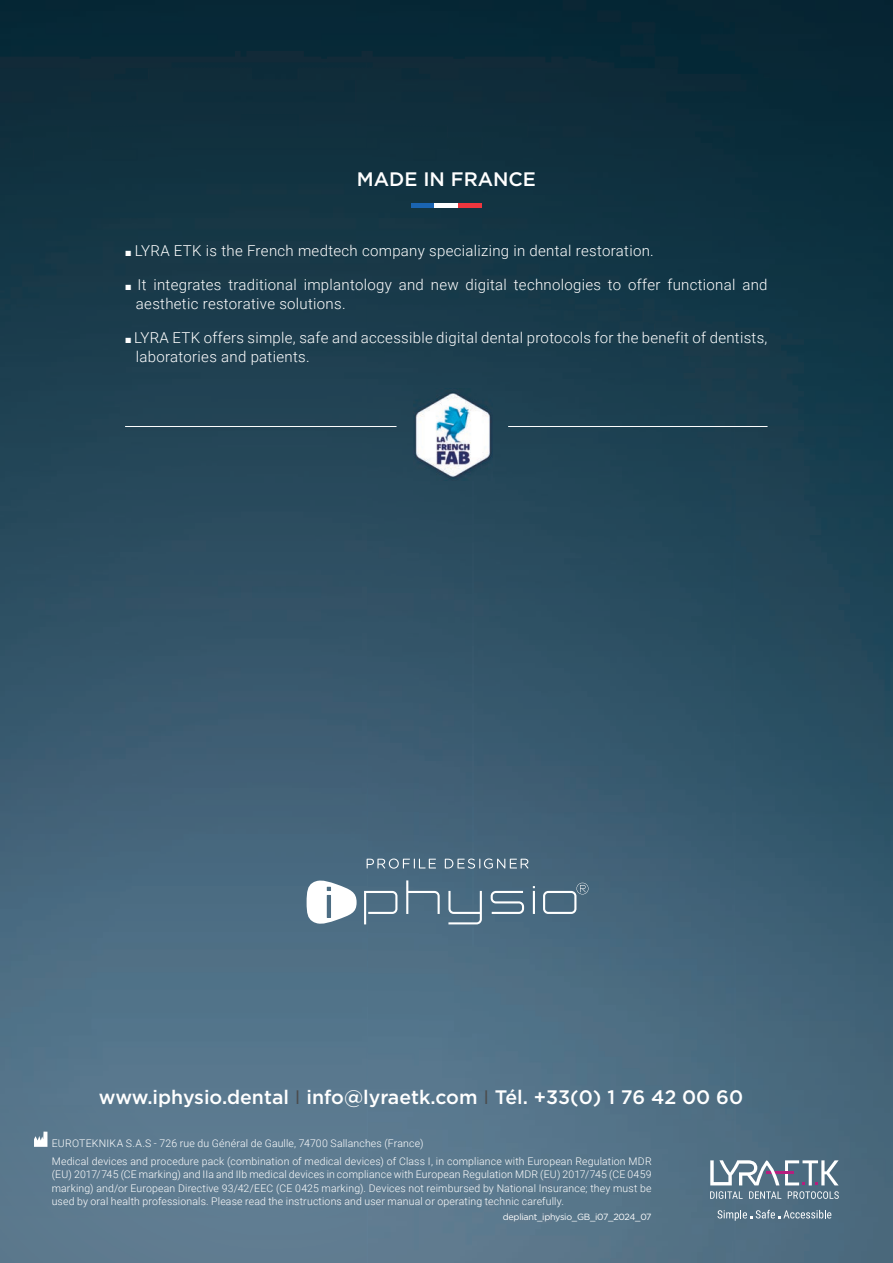
<style>
.page{position:relative;width:893px;height:1263px;background:#fff}
.page>*{position:absolute;margin:0;border:0;box-sizing:border-box;transform-origin:0 0}
.t1{font:500 19.5px "Gotham";color:#fff}
.t2{font:300 15px/19.5px "Roboto";letter-spacing:.02em;color:#fff}
.t3{font:300 10.5px/13.5px "Roboto";letter-spacing:.015em;color:#fff}
.t4{font:9px "Gotham";letter-spacing:-.03em;color:#fff}
.s1{font-weight:400;color:#4b4c4d}
</style>
<div class="page">
<img style="left:0;top:0;width:735px;height:368px">
<img style="left:735px;top:0;width:158px;height:1263px">
<img style="left:0;top:368px;width:367px;height:895px">
<div style="left:367px;top:368px;width:369px;height:52px;background:#1d3f50"></div>
<img style="left:367px;top:420px;width:53px;height:843px">
<img style="left:473px;top:420px;width:263px;height:843px">
<img style="left:420px;top:481px;width:53px;height:782px">
<hr style="left:411px;top:204px;width:24px;height:4px;background:#1a64b1">
<hr style="left:435px;top:204px;width:23px;height:4px;background:#fff">
<hr style="left:458px;top:204px;width:24px;height:4px;background:#ee363e">
<svg style="left:34px;top:1131px;width:13px;height:16px"></svg>
<svg style="left:307px;top:858px;width:281px;height:67px"></svg>
<hr style="left:767px;top:1171px;width:27px;height:3px;background:#b51f7e">
<svg style="left:710px;top:1160px;width:69px;height:25px"></svg>
<svg style="left:785px;top:1160px;width:54px;height:25px"></svg>
<svg style="left:710px;top:1191px;width:129px;height:8px"></svg>
<svg style="left:717px;top:1210px;width:114px;height:11px"></svg>
<img style="left:413px;top:389px;width:79px;height:92px">
<hr style="left:125px;top:426px;width:271px;height:1px;background:#fff">
<hr style="left:508px;top:426px;width:259px;height:1px;background:#fff">
<h1 class="t1" style="left:357px;top:166px;width:181px">MADE IN FRANCE</h1>
<h2 class="t2" style="left:125px;top:240px;width:530px">■ LYRA ETK is the French medtech company specializing in dental restoration.</h2>
<h2 class="t2" style="left:136px;top:274px;width:633px;text-indent:-11px">■ It integrates traditional implantology and new digital technologies to offer functional and aesthetic restorative solutions.</h2>
<h2 class="t2" style="left:136px;top:327px;width:633px;text-indent:-10px">■ LYRA ETK offers simple, safe and accessible digital dental protocols for the benefit of dentists, laboratories and patients.</h2>
<h1 class="t1" style="left:99px;top:1084px;width:646px">www.iphysio.dental <span class="s1">I</span> info@lyraetk.com <span class="s1">I</span> Tél. +33(0) 1 76 42 00 60</h1>
<p class="t3" style="left:52px;top:1134px;width:601px;line-height:17.7px">EUROTEKNIKA S.A.S - 726 rue du Général de Gaulle, 74700 Sallanches (France)<br>Medical devices and procedure pack (combination of medical devices) of Class I, in compliance with European Regulation MDR</p>
<p class="t3" style="left:52px;top:1167px;width:601px;text-align:justify">(EU) 2017/745 (CE marking) and IIa and IIb medical devices in compliance with European Regulation MDR (EU) 2017/745 (CE 0459 marking) and/or European Directive 93/42/EEC (CE 0425 marking). Devices not reimbursed by National Insurance; they must be used by oral health professionals. Please read the instructions and user manual or operating technic carefully.</p>
<p class="t4" style="left:503px;top:1211px;width:150px">depliant_iphysio_GB_i07_2024_07</p>
</div>
